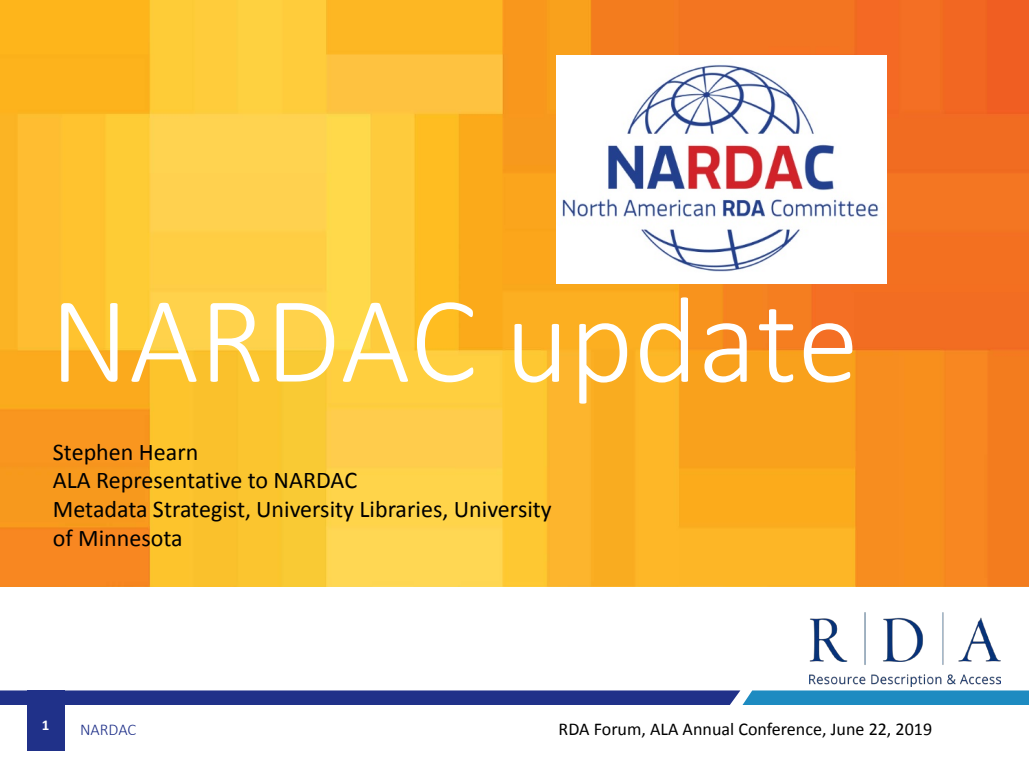
<style>
.page{position:relative;width:1029px;height:771px;background:#fff}
.page>*{position:absolute;margin:0;border:0;box-sizing:border-box;transform-origin:0 0}
.t1{font:300 124.1px "Calibri";color:#fff}
.t2{font:24px/28.8px "Calibri";color:#000}
.t3{font:18px "Calibri";color:#000}
.t4{font:300 16.4px "Calibri";letter-spacing:-.005em;color:#203189}
.t5{font:700 15px "Calibri";color:#fff}
</style>
<div class="page">
<svg style="left:0;top:690px;width:1028px;height:15px;background:#28529d"></svg>
<div style="left:27px;top:690px;width:37px;height:61px;background:#203189"></div>
<img style="left:809px;top:613px;width:191px;height:73px">
<img style="left:0;top:0;width:1028px;height:586px">
<img style="left:556px;top:56px;width:330px;height:228px">
<p class="t1" style="left:50px;top:263px;width:810px">NARDAC update</p>
<p class="t2" style="left:53px;top:437px;width:147px">Stephen Hearn</p>
<p class="t2" style="left:53px;top:466px;width:306px">ALA Representative to NARDAC</p>
<p class="t2" style="left:53px;top:495px;width:500px">Metadata Strategist, University Libraries, University of Minnesota</p>
<p class="t5" style="left:42px;top:715px;width:9px">1</p>
<p class="t3" style="left:558px;top:718px;width:375px">RDA Forum, ALA Annual Conference, June 22, 2019</p>
<p class="t4" style="left:80px;top:719px;width:58px">NARDAC</p>
</div>
